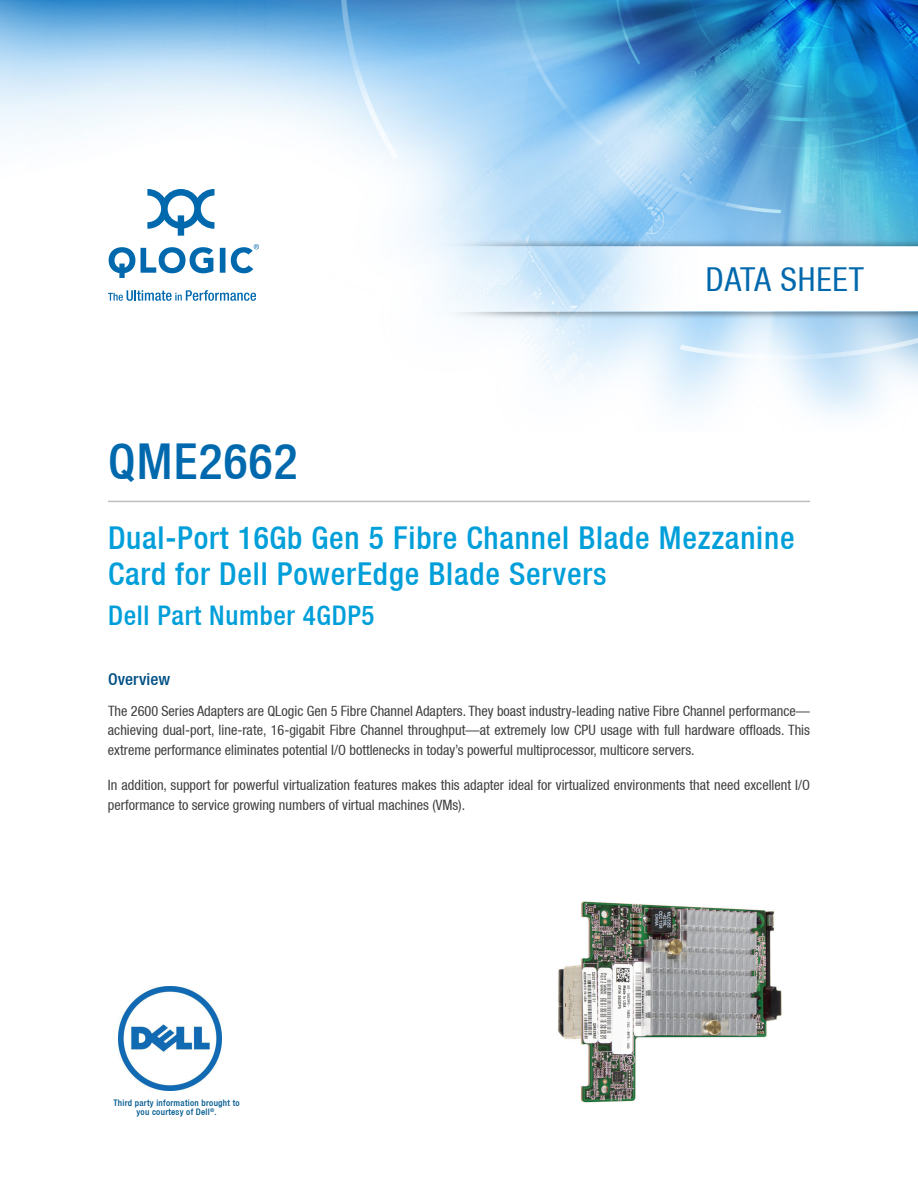
<style>
.page{position:relative;width:918px;height:1188px;background:#fff}
.page>*{position:absolute;margin:0;border:0;box-sizing:border-box;transform-origin:0 0}
.t1{font:500 condensed 49.5px "Helvetica Neue LT";letter-spacing:.025em;color:#0069ae}
.t2{font:condensed 33px "Helvetica Neue LT";letter-spacing:.025em;color:#0068ac}
.t3{font:500 condensed 31.5px/36px "Helvetica Neue LT";letter-spacing:.025em;color:#009fda}
.t4{font:500 condensed 27px "Helvetica Neue LT";letter-spacing:.025em;color:#009fda}
.t5{font:500 condensed 16.5px "Helvetica Neue LT";letter-spacing:.005em;color:#005086;scale:1.05 1}
.t6{font:condensed 14.25px/19.5px "Helvetica Neue LT";color:#3e3e3f;text-align:justify}
.t7{font:500 condensed 9px/9px "Helvetica 67";letter-spacing:.03em;color:#005a90;text-align:center}
</style>
<div class="page">
<img style="left:0;top:0;width:918px;height:415px">
<svg style="left:147px;top:189px;width:67px;height:47px"></svg>
<svg style="left:109px;top:247px;width:26px;height:31px"></svg>
<svg style="left:141px;top:247px;width:72px;height:26px"></svg>
<svg style="left:220px;top:248px;width:5px;height:25px"></svg>
<svg style="left:231px;top:244px;width:28px;height:29px"></svg>
<svg style="left:108px;top:290px;width:148px;height:11px"></svg>
<hr style="left:108px;top:501px;width:702px;height:1px;background:#bcbdc0">
<img style="left:118px;top:987px;width:104px;height:103px">
<img style="left:558px;top:901px;width:224px;height:202px">
<h1 class="t1" style="left:108px;top:432px;width:191px">QME2662</h1>
<h2 class="t2" style="left:706px;top:260px;width:160px">Data Sheet</h2>
<h3 class="t3" style="left:108px;top:519px;width:688px">Dual-Port 16Gb Gen 5 Fibre Channel Blade Mezzanine<br>Card for Dell PowerEdge Blade Servers</h3>
<h3 class="t4" style="left:108px;top:600px;width:268px">Dell Part Number 4GDP5</h3>
<p class="t5" style="left:108px;top:670px;width:61px">Overview</p>
<p class="t6" style="left:108px;top:701px;width:703px">The 2600 Series Adapters are QLogic Gen 5 Fibre Channel Adapters. They boast industry-leading native Fibre Channel performance— achieving dual-port, line-rate, 16-gigabit Fibre Channel throughput—at extremely low CPU usage with full hardware offloads. This extreme performance eliminates potential I/O bottlenecks in today’s powerful multiprocessor, multicore servers.</p>
<p class="t6" style="left:108px;top:775px;width:704px">In addition, support for powerful virtualization features makes this adapter ideal for virtualized environments that need excellent I/O performance to service growing numbers of virtual machines (VMs).</p>
<p class="t7" style="left:114px;top:1098px;width:128px">Third party information brought to you courtesy of Dell<sup>®</sup>.</p>
</div>
